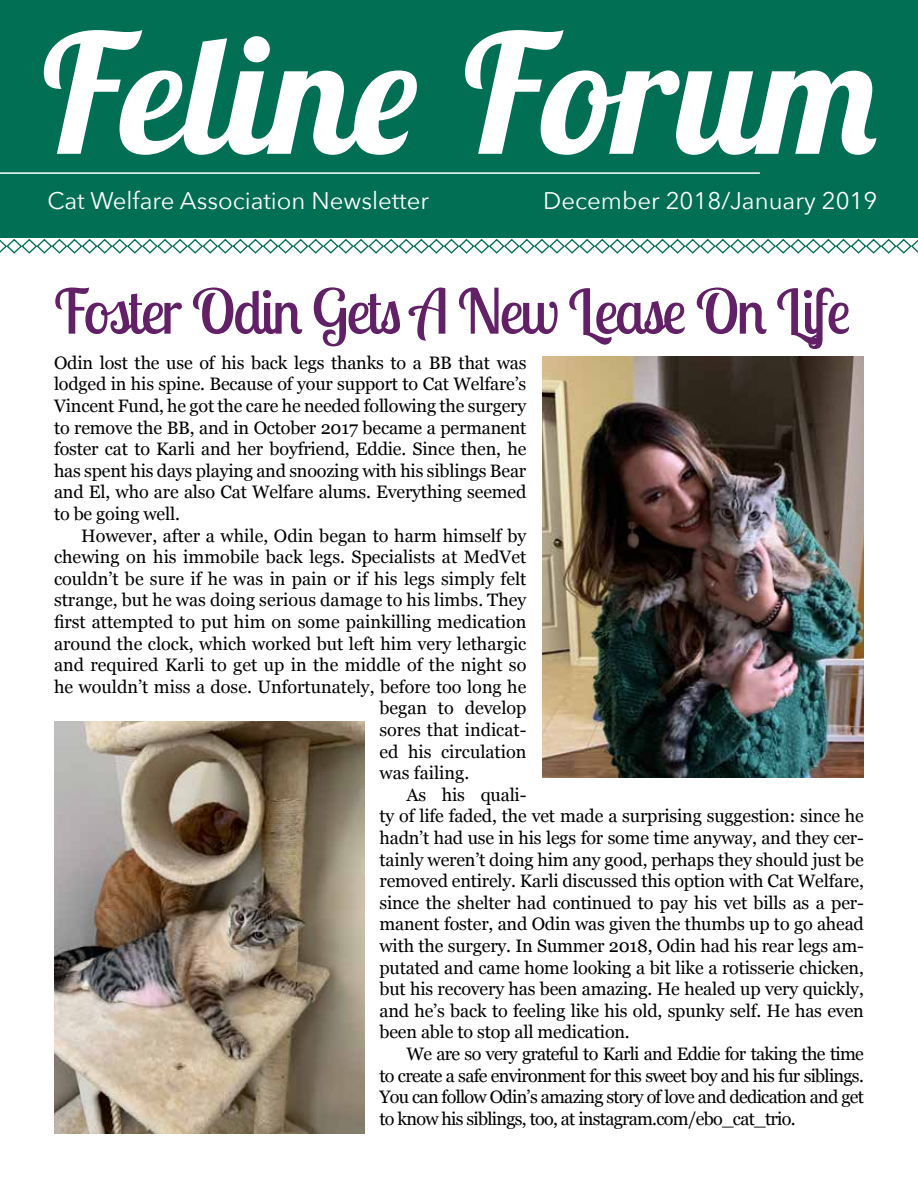
<style>
.page{position:relative;width:918px;height:1188px;background:#fff}
.page>*{position:absolute;margin:0;border:0;box-sizing:border-box;transform-origin:0 0}
.t1{font:italic 700 165px "Lobster Two";color:#fff}
.t2{font:61.5px "Lobster Two";letter-spacing:-.03em;color:#622066}
.t3{font:24px "Avenir Next";color:#fff}
.t4{font:18px/21.6px "Georgia";letter-spacing:-.01em;color:#000;text-align:justify}
.t5{font:18px "Georgia";letter-spacing:-.04em;color:#000}
</style>
<div class="page">
<div style="left:0;top:0;width:918px;height:238px;background:#006f53"></div>
<svg style="left:0;top:238px;width:918px;height:16px"></svg>
<hr style="left:0;top:172px;width:760px;height:2px;background:#fff">
<img style="left:542px;top:356px;width:322px;height:422px">
<img style="left:54px;top:721px;width:310px;height:413px">
<h1 class="t1" style="left:33px;top:-11px;width:852px">Feline Forum</h1>
<h3 class="t3" style="left:48px;top:180px;width:383px">Cat Welfare Association Newsletter</h3>
<h3 class="t3" style="left:543px;top:180px;width:336px">December 2018/January 2019</h3>
<h2 class="t2" style="left:54px;top:272px;width:798px">Foster Odin Gets A New Lease On Life</h2>
<p class="t4" style="left:54px;top:351px;width:474px">Odin lost the use of his back legs thanks to a BB that was lodged in his spine. Because of your support to Cat Welfare’s Vincent Fund, he got the care he needed following the surgery to remove the BB, and in October 2017 became a permanent foster cat to Karli and her boyfriend, Eddie. Since then, he has spent his days playing and snoozing with his siblings Bear and El, who are also Cat Welfare alums. Everything seemed to be going well.</p>
<p class="t4" style="left:81px;top:524px;width:447px">However, after a while, Odin began to harm himself by</p>
<p class="t4" style="left:54px;top:545px;width:474px">chewing on his immobile back legs. Specialists at MedVet</p>
<p class="t4" style="left:54px;top:567px;width:474px">couldn’t be sure if he was in pain or if his legs simply felt</p>
<p class="t4" style="left:54px;top:589px;width:474px">strange, but he was doing serious damage to his limbs. They</p>
<p class="t4" style="left:54px;top:610px;width:474px">first attempted to put him on some painkilling medication</p>
<p class="t4" style="left:54px;top:632px;width:474px">around the clock, which worked but left him very lethargic</p>
<p class="t4" style="left:54px;top:653px;width:474px">and required Karli to get up in the middle of the night so</p>
<p class="t4" style="left:54px;top:675px;width:474px">he wouldn’t miss a dose. Unfortunately, before too long he</p>
<p class="t4" style="left:379px;top:697px;width:148px">began to develop</p>
<p class="t4" style="left:379px;top:718px;width:148px">sores that indicat-</p>
<p class="t4" style="left:379px;top:740px;width:148px">ed his circulation</p>
<p class="t4" style="left:379px;top:761px;width:91px">was failing.</p>
<p class="t4" style="left:406px;top:783px;width:121px">As his quali-</p>
<p class="t4" style="left:379px;top:805px;width:486px">ty of life faded, the vet made a surprising suggestion: since he</p>
<p class="t4" style="left:379px;top:826px;width:486px">hadn’t had use in his legs for some time anyway, and they cer-</p>
<p class="t4" style="left:379px;top:848px;width:486px">tainly weren’t doing him any good, perhaps they should just be</p>
<p class="t4" style="left:379px;top:869px;width:486px">removed entirely. Karli discussed this option with Cat Welfare,</p>
<p class="t4" style="left:379px;top:891px;width:486px">since the shelter had continued to pay his vet bills as a per-</p>
<p class="t4" style="left:379px;top:913px;width:486px">manent foster, and Odin was given the thumbs up to go ahead</p>
<p class="t4" style="left:379px;top:934px;width:486px">with the surgery. In Summer 2018, Odin had his rear legs am-</p>
<p class="t4" style="left:379px;top:956px;width:486px">putated and came home looking a bit like a rotisserie chicken,</p>
<p class="t4" style="left:379px;top:977px;width:486px">but his recovery has been amazing. He healed up very quickly,</p>
<p class="t4" style="left:379px;top:999px;width:486px">and he’s back to feeling like his old, spunky self. He has even</p>
<p class="t4" style="left:379px;top:1021px;width:252px">been able to stop all medication.</p>
<p class="t5" style="left:406px;top:1041px;width:459px">We are so very grateful to Karli and Eddie for taking the time</p>
<p class="t5" style="left:379px;top:1062px;width:486px">to create a safe environment for this sweet boy and his fur siblings.</p>
<p class="t5" style="left:379px;top:1084px;width:486px">You can follow Odin’s amazing story of love and dedication and get</p>
<p class="t5" style="left:379px;top:1105px;width:418px">to know his siblings, too, at instagram.com/ebo_cat_trio.</p>
</div>
